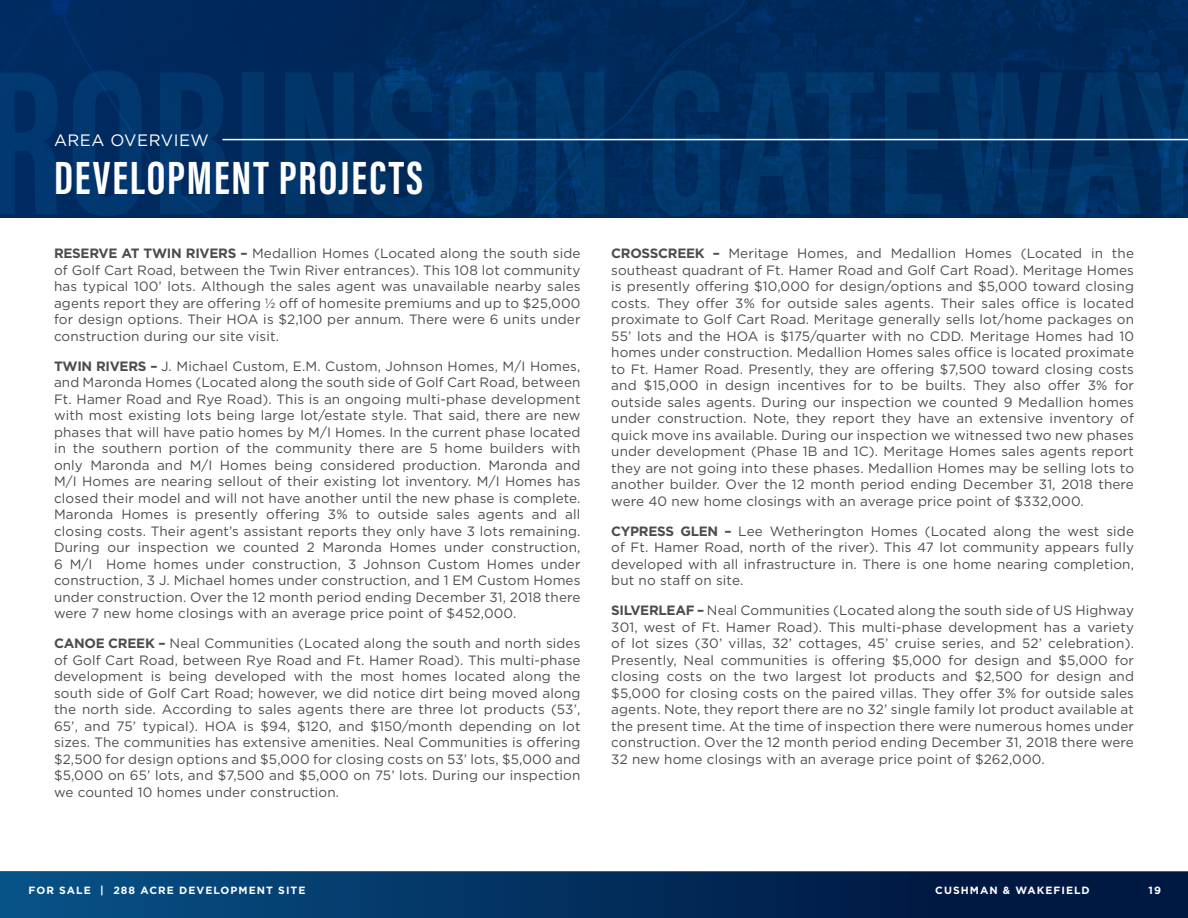
<style>
.page{position:relative;width:1188px;height:918px;background:#fff}
.page>*{position:absolute;margin:0;border:0;box-sizing:border-box;transform-origin:0 0}
.CW_BODY_TEXT{font:700 48px "Acumin Pro Extra Cond";letter-spacing:.04em;color:#fff}
.t1{font:16.5px "Gotham";letter-spacing:.03em;color:#fff}
.cwBULLETED_LIST{font:13.5px/16.5px "Gotham";letter-spacing:.01em;color:#4b4c4d;text-align:justify}
.t2{font:700 10.5px "Gotham";letter-spacing:.1em;color:#fff}
.s1{font-weight:700}
</style>
<div class="page">
<img style="left:0;top:0;width:1188px;height:217px">
<hr style="left:222px;top:139px;width:966px;height:1px;background:#fff">
<div style="left:0;top:872px;width:1188px;height:46px;background:linear-gradient(to right,#075085,#000f37)"></div>
<p class="t1" style="left:54px;top:130px;width:156px">AREA OVERVIEW</p>
<p class="CW_BODY_TEXT" style="left:54px;top:148px;width:370px">DEVELOPMENT PROJECTS</p>
<p class="cwBULLETED_LIST" style="left:54px;top:245px;width:528px"><span class="s1">RESERVE AT TWIN RIVERS –</span> Medallion Homes (Located along the south side of Golf Cart Road, between the Twin River entrances). This 108 lot community has typical 100’ lots. Although the sales agent was unavailable nearby sales agents report they are offering ½ off of homesite premiums and up to $25,000 for design options. Their HOA is $2,100 per annum. There were 6 units under construction during our site visit.</p>
<p class="cwBULLETED_LIST" style="left:54px;top:357px;width:528px"><span class="s1">TWIN RIVERS –</span> J. Michael Custom, E.M. Custom, Johnson Homes, M/I Homes, and Maronda Homes (Located along the south side of Golf Cart Road, between Ft. Hamer Road and Rye Road). This is an ongoing multi-phase development with most existing lots being large lot/estate style. That said, there are new phases that will have patio homes by M/I Homes. In the current phase located in the southern portion of the community there are 5 home builders with only Maronda and M/I Homes being considered production. Maronda and M/I Homes are nearing sellout of their existing lot inventory. M/I Homes has closed their model and will not have another until the new phase is complete.<br>Maronda Homes is presently offering 3% to outside sales agents and all closing costs. Their agent’s assistant reports they only have 3 lots remaining.<br>During our inspection we counted 2 Maronda Homes under construction, 6 M/I Home homes under construction, 3 Johnson Custom Homes under construction, 3 J. Michael homes under construction, and 1 EM Custom Homes under construction. Over the 12 month period ending December 31, 2018 there were 7 new home closings with an average price point of $452,000.</p>
<p class="cwBULLETED_LIST" style="left:54px;top:635px;width:528px"><span class="s1">CANOE CREEK –</span> Neal Communities (Located along the south and north sides of Golf Cart Road, between Rye Road and Ft. Hamer Road). This multi-phase development is being developed with the most homes located along the south side of Golf Cart Road; however, we did notice dirt being moved along the north side. According to sales agents there are three lot products (53’, 65’, and 75’ typical). HOA is $94, $120, and $150/month depending on lot sizes. The communities has extensive amenities. Neal Communities is offering $2,500 for design options and $5,000 for closing costs on 53’ lots, $5,000 and $5,000 on 65’ lots, and $7,500 and $5,000 on 75’ lots. During our inspection we counted 10 homes under construction.</p>
<p class="cwBULLETED_LIST" style="left:611px;top:245px;width:524px"><span class="s1">CROSSCREEK –</span> Meritage Homes, and Medallion Homes (Located in the southeast quadrant of Ft. Hamer Road and Golf Cart Road). Meritage Homes is presently offering $10,000 for design/options and $5,000 toward closing costs. They offer 3% for outside sales agents. Their sales office is located proximate to Golf Cart Road. Meritage generally sells lot/home packages on 55’ lots and the HOA is $175/quarter with no CDD. Meritage Homes had 10 homes under construction. Medallion Homes sales office is located proximate to Ft. Hamer Road. Presently, they are offering $7,500 toward closing costs and $15,000 in design incentives for to be builts. They also offer 3% for outside sales agents. During our inspection we counted 9 Medallion homes under construction. Note, they report they have an extensive inventory of quick move ins available. During our inspection we witnessed two new phases under development (Phase 1B and 1C). Meritage Homes sales agents report they are not going into these phases. Medallion Homes may be selling lots to another builder. Over the 12 month period ending December 31, 2018 there were 40 new home closings with an average price point of $332,000.</p>
<p class="cwBULLETED_LIST" style="left:611px;top:522px;width:524px"><span class="s1">CYPRESS GLEN –</span> Lee Wetherington Homes (Located along the west side of Ft. Hamer Road, north of the river). This 47 lot community appears fully developed with all infrastructure in. There is one home nearing completion, but no staff on site.</p>
<p class="cwBULLETED_LIST" style="left:611px;top:602px;width:524px"><span class="s1">SILVERLEAF –</span> Neal Communities (Located along the south side of US Highway 301, west of Ft. Hamer Road). This multi-phase development has a variety of lot sizes (30’ villas, 32’ cottages, 45’ cruise series, and 52’ celebration).<br>Presently, Neal communities is offering $5,000 for design and $5,000 for closing costs on the two largest lot products and $2,500 for design and $5,000 for closing costs on the paired villas. They offer 3% for outside sales agents. Note, they report there are no 32’ single family lot product available at the present time. At the time of inspection there were numerous homes under construction. Over the 12 month period ending December 31, 2018 there were 32 new home closings with an average price point of $262,000.</p>
<p class="t2" style="left:28px;top:883px;width:279px">FOR SALE | 288 ACRE DEVELOPMENT SITE</p>
<p class="t2" style="left:935px;top:883px;width:156px">CUSHMAN &amp; WAKEFIELD</p>
<p class="t2" style="left:1149px;top:883px;width:14px">19</p>
</div>
